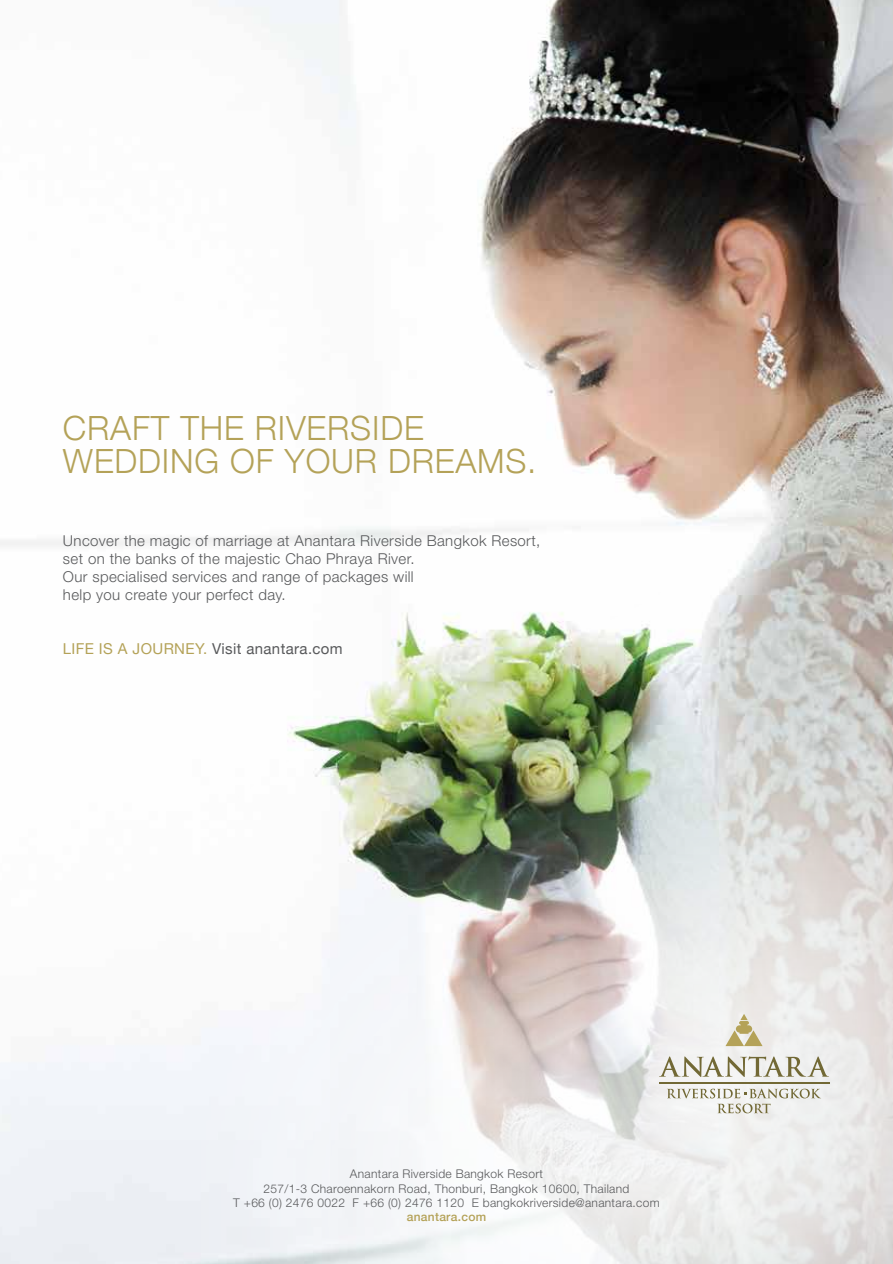
<style>
.page{position:relative;width:893px;height:1264px;background:#fff}
.page>*{position:absolute;margin:0;border:0;box-sizing:border-box;transform-origin:0 0}
.t1{font:300 33.3px/33.3px "Helvetica Neue";letter-spacing:.025em;color:#b4a258}
.t2{font:300 15px/18px "Helvetica Neue LT Pro";letter-spacing:.025em;color:#58595b}
.t3{font:15px "Helvetica Neue";letter-spacing:.025em;color:#58595b}
.t4{font:300 12px/14.4px "Helvetica Neue LT Pro";letter-spacing:.025em;color:#58595b;text-align:center}
.t5{font:500 12px "Helvetica Neue";letter-spacing:.025em;color:#b4a258}
.s1{color:#b4a258}
</style>
<div class="page">
<img style="left:0;top:0;width:893px;height:1263px">
<img style="left:201px;top:555px;width:692px;height:708px">
<svg style="left:659px;top:1056px;width:170px;height:20px"></svg>
<svg style="left:725px;top:1013px;width:38px;height:32px"></svg>
<hr style="left:659px;top:1081px;width:170px;height:1px;background:#726935">
<svg style="left:667px;top:1088px;width:154px;height:24px"></svg>
<h1 class="t1" style="left:63px;top:409px;width:475px">CRAFT THE RIVERSIDE<br>WEDDING OF YOUR DREAMS.</h1>
<p class="t2" style="left:63px;top:531px;width:479px">Uncover the magic of marriage at Anantara Riverside Bangkok Resort, set on the banks of the majestic Chao Phraya River.<br>Our specialised services and range of packages will<br>help you create your perfect day.</p>
<p class="t3" style="left:63px;top:637px;width:281px"><span class="s1">LIFE IS A JOURNEY.</span> Visit anantara.com</p>
<p class="t4" style="left:233px;top:1166px;width:428px">Anantara Riverside Bangkok Resort<br>257/1-3 Charoennakorn Road, Thonburi, Bangkok 10600, Thailand<br>T +66 (0) 2476 0022 F +66 (0) 2476 1120 E bangkokriverside@anantara.com</p>
<p class="t5" style="left:407px;top:1207px;width:81px">anantara.com</p>
</div>
